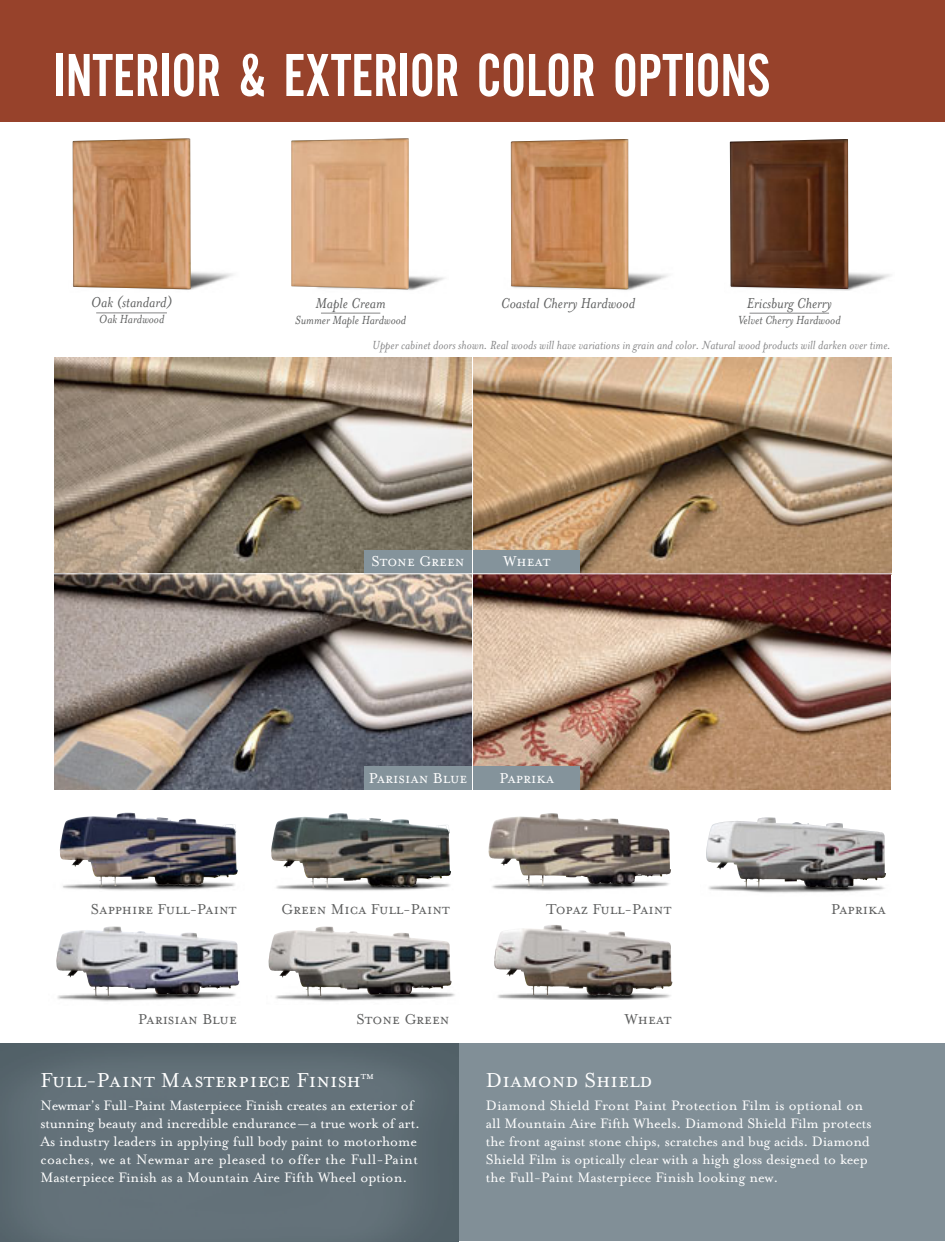
<style>
.page{position:relative;width:945px;height:1242px;background:#fff}
.page>*{position:absolute;margin:0;border:0;box-sizing:border-box;transform-origin:0 0}
.t1{font:63px "Alternate Gothic EF No Two";color:#fff}
.t2{font:23.25px "Mrs Eaves Small Caps";color:#fff}
.t3{font:16.5px "Mrs Eaves Small Caps";color:#5d5e5e}
.t4{font:italic 16.5px "Mrs Eaves";color:#5d5e5e}
.t5{font:16.5px "Mrs Eaves Small Caps";color:#fff}
.t6{font:15.75px/18px "Mrs Eaves Roman";letter-spacing:-.005em;color:#fff}
.t7{font:italic 13.5px "Mrs Eaves";color:#868687}
.t8{font:italic 13.5px "Mrs Eaves";color:#5d5e5e}
</style>
<div class="page">
<img style="left:498px;top:981px;width:175px;height:18px">
<img style="left:494px;top:925px;width:178px;height:72px">
<img style="left:57px;top:981px;width:183px;height:21px">
<img style="left:56px;top:926px;width:183px;height:70px">
<div style="left:459px;top:1043px;width:486px;height:198px;background:#818f97"></div>
<img style="left:0;top:1043px;width:459px;height:198px">
<img style="left:72px;top:141px;width:161px;height:149px">
<img style="left:73px;top:138px;width:118px;height:151px">
<img style="left:810px;top:162px;width:80px;height:129px">
<img style="left:730px;top:139px;width:118px;height:150px">
<img style="left:367px;top:276px;width:78px;height:14px">
<img style="left:291px;top:138px;width:118px;height:151px">
<img style="left:510px;top:139px;width:158px;height:151px">
<img style="left:511px;top:139px;width:117px;height:150px">
<img style="left:54px;top:358px;width:837px;height:432px">
<hr style="left:750px;top:313px;width:79px;height:1px;background:#868687">
<div style="left:0;top:0;width:945px;height:122px;background:#97422b"></div>
<div style="left:364px;top:550px;width:216px;height:24px;background:#84939b"></div>
<div style="left:364px;top:767px;width:216px;height:23px;background:#84939b"></div>
<img style="left:271px;top:813px;width:180px;height:75px">
<img style="left:268px;top:958px;width:187px;height:44px">
<img style="left:269px;top:926px;width:182px;height:71px">
<img style="left:709px;top:889px;width:174px;height:4px">
<img style="left:706px;top:817px;width:180px;height:72px">
<img style="left:492px;top:886px;width:169px;height:5px">
<img style="left:488px;top:813px;width:183px;height:73px">
<img style="left:62px;top:812px;width:171px;height:79px">
<img style="left:59px;top:813px;width:179px;height:73px">
<hr style="left:321px;top:313px;width:59px;height:1px;background:#868687">
<hr style="left:472px;top:355px;width:1px;height:441px;background:#fff">
<hr style="left:42px;top:573px;width:864px;height:1px;background:#fff">
<hr style="left:96px;top:313px;width:71px;height:1px;background:#868687">
<h1 class="t1" style="left:54px;top:54px;width:718px">INTERIOR &amp; EXTERIOR COLOR OPTIONS</h1>
<p class="t4" style="left:91px;top:297px;width:83px">Oak (standard)</p>
<p class="t8" style="left:99px;top:315px;width:67px">Oak Hardwood</p>
<p class="t4" style="left:316px;top:297px;width:72px">Maple Cream</p>
<p class="t8" style="left:295px;top:315px;width:112px">Summer Maple Hardwood</p>
<p class="t4" style="left:501px;top:298px;width:136px">Coastal Cherry Hardwood</p>
<p class="t4" style="left:747px;top:298px;width:86px">Ericsburg Cherry</p>
<p class="t8" style="left:738px;top:315px;width:104px">Velvet Cherry Hardwood</p>
<p class="t7" style="left:372px;top:340px;width:520px">Upper cabinet doors shown. Real woods will have variations in grain and color. Natural wood products will darken over time.</p>
<p class="t5" style="left:372px;top:551px;width:95px">Stone Green</p>
<p class="t5" style="left:503px;top:551px;width:48px">Wheat</p>
<p class="t5" style="left:369px;top:768px;width:100px">Parisian Blue</p>
<p class="t5" style="left:499px;top:768px;width:56px">Paprika</p>
<p class="t3" style="left:91px;top:898px;width:147px">Sapphire Full-Paint</p>
<p class="t3" style="left:281px;top:898px;width:170px">Green Mica Full-Paint</p>
<p class="t3" style="left:831px;top:898px;width:56px">Paprika</p>
<p class="t3" style="left:546px;top:898px;width:127px">Topaz Full-Paint</p>
<p class="t3" style="left:357px;top:1009px;width:95px">Stone Green</p>
<p class="t3" style="left:138px;top:1009px;width:100px">Parisian Blue</p>
<p class="t3" style="left:625px;top:1009px;width:48px">Wheat</p>
<h2 class="t2" style="left:40px;top:1065px;width:335px">Full-Paint Masterpiece Finish<sup>tm</sup></h2>
<p class="t6" style="left:40px;top:1099px;width:381px">Newmar’s Full-Paint Masterpiece Finish creates an exterior of stunning beauty and incredible endurance—a true work of art.<br>As industry leaders in applying full body paint to motorhome coaches, we at Newmar are pleased to offer the Full-Paint Masterpiece Finish as a Mountain Aire Fifth Wheel option.</p>
<h2 class="t2" style="left:486px;top:1065px;width:168px">Diamond Shield</h2>
<p class="t6" style="left:486px;top:1099px;width:387px">Diamond Shield Front Paint Protection Film is optional on all Mountain Aire Fifth Wheels. Diamond Shield Film protects the front against stone chips, scratches and bug acids. Diamond Shield Film is optically clear with a high gloss designed to keep the Full-Paint Masterpiece Finish looking new.</p>
</div>
